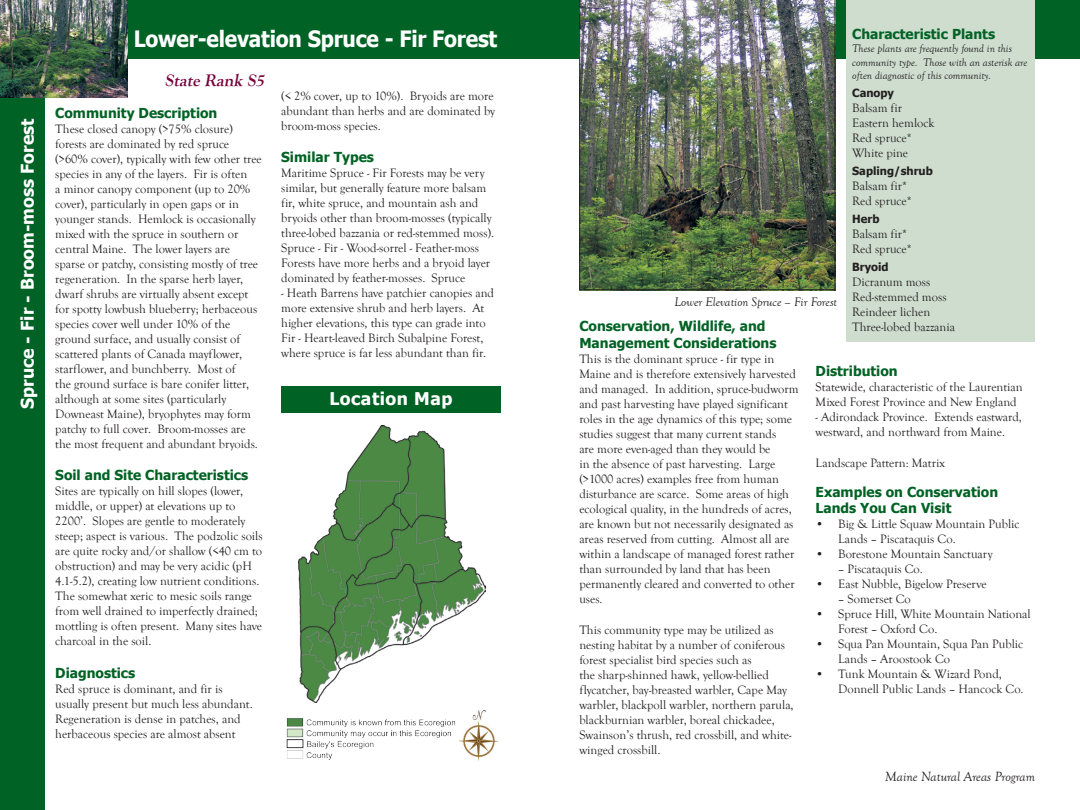
<style>
.page{position:relative;width:1080px;height:810px;background:#fff}
.page>*{position:absolute;margin:0;border:0;box-sizing:border-box;transform-origin:0 0}
.Maine_Header{font:700 22.5px "Tahoma";letter-spacing:-.01em;color:#fff;scale:.93 1}
.Scientific_Name{font:700 17.5px "Tahoma";color:#fff}
.Scientific_Name-2{font:700 17.5px "Tahoma";letter-spacing:.03em;color:#fff}
.State_Rank{font:italic 700 17.5px "Goudy Old Style T";color:#7a003b}
.Small_Header_--_Gree{font:700 13.75px/16.5px "Tahoma";color:#006224}
.t1{font:italic 13.75px "Goudy Old Style T";color:#231f20}
.Body_Text{font:italic 12.75px "Goudy Old Style T";color:#231f20}
.Body_Text-2{font:12.5px/15px "Goudy Old Style T";color:#231f20}
.CP_small_italic{font:italic 11.25px/13.5px "Goudy Old Style T";color:#231f20}
.Plant_Animals_Header{font:700 11.25px "Tahoma";color:#231f20}
</style>
<div class="page">
<img style="left:286px;top:710px;width:213px;height:51px">
<div style="left:0;top:0;width:540px;height:58px;background:#006224"></div>
<div style="left:0;top:0;width:45px;height:810px;background:#006224"></div>
<div style="left:281px;top:386px;width:220px;height:26px;background:#006224"></div>
<div style="left:540px;top:0;width:540px;height:58px;background:#006224"></div>
<img style="left:299px;top:426px;width:186px;height:277px">
<img style="left:0;top:0;width:128px;height:98px">
<div style="left:847px;top:0;width:188px;height:342px;background:#ceddce"></div>
<img style="left:579px;top:0;width:256px;height:290px">
<p class="Scientific_Name" style="left:15px;top:409px;width:292px;rotate:-90deg">Spruce - Fir - Broom-moss Forest</p>
<p class="Maine_Header" style="left:134px;top:23px;width:392px">Lower-elevation Spruce - Fir Forest</p>
<p class="State_Rank" style="left:165px;top:70px;width:104px">State Rank S5</p>
<p class="Small_Header_--_Gree" style="left:55px;top:104px;width:164px">Community Description</p>
<p class="Body_Text-2" style="left:55px;top:122px;width:208px">These closed canopy (&gt;75% closure) forests are dominated by red spruce (&gt;60% cover), typically with few other tree species in any of the layers. Fir is often<br>a minor canopy component (up to 20% cover), particularly in open gaps or in younger stands. Hemlock is occasionally mixed with the spruce in southern or central Maine. The lower layers are sparse or patchy, consisting mostly of tree regeneration. In the sparse herb layer, dwarf shrubs are virtually absent except for spotty lowbush blueberry; herbaceous species cover well under 10% of the ground surface, and usually consist of scattered plants of Canada mayflower, starflower, and bunchberry. Most of<br>the ground surface is bare conifer litter, although at some sites (particularly Downeast Maine), bryophytes may form patchy to full cover. Broom-mosses are the most frequent and abundant bryoids.</p>
<p class="Small_Header_--_Gree" style="left:55px;top:466px;width:194px">Soil and Site Characteristics</p>
<p class="Body_Text-2" style="left:55px;top:484px;width:209px">Sites are typically on hill slopes (lower, middle, or upper) at elevations up to 2200’. Slopes are gentle to moderately steep; aspect is various. The podzolic soils are quite rocky and/or shallow (&lt;40 cm to obstruction) and may be very acidic (pH 4.1-5.2), creating low nutrient conditions.<br>The somewhat xeric to mesic soils range from well drained to imperfectly drained; mottling is often present. Many sites have charcoal in the soil.</p>
<p class="Small_Header_--_Gree" style="left:55px;top:664px;width:82px">Diagnostics</p>
<p class="Body_Text-2" style="left:55px;top:681px;width:199px">Red spruce is dominant, and fir is usually present but much less abundant.<br>Regeneration is dense in patches, and herbaceous species are almost absent</p>
<p class="Body_Text-2" style="left:281px;top:89px;width:215px;text-align:justify">(&lt; 2% cover, up to 10%). Bryoids are more abundant than herbs and are dominated by broom-moss species.</p>
<p class="Small_Header_--_Gree" style="left:281px;top:148px;width:94px">Similar Types</p>
<p class="Body_Text-2" style="left:281px;top:166px;width:214px">Maritime Spruce - Fir Forests may be very similar, but generally feature more balsam fir, white spruce, and mountain ash and bryoids other than broom-mosses (typically three-lobed bazzania or red-stemmed moss).<br>Spruce - Fir - Wood-sorrel - Feather-moss Forests have more herbs and a bryoid layer dominated by feather-mosses. Spruce</p>
<p class="Body_Text-2" style="left:281px;top:286px;width:214px">- Heath Barrens have patchier canopies and more extensive shrub and herb layers. At higher elevations, this type can grade into Fir - Heart-leaved Birch Subalpine Forest, where spruce is far less abundant than fir.</p>
<p class="Scientific_Name-2" style="left:329px;top:386px;width:125px">Location Map</p>
<p class="Small_Header_--_Gree" style="left:852px;top:24px;width:144px">Characteristic Plants</p>
<p class="CP_small_italic" style="left:852px;top:42px;width:177px">These plants are frequently found in this community type. Those with an asterisk are often diagnostic of this community.</p>
<p class="Plant_Animals_Header" style="left:852px;top:85px;width:43px">Canopy</p>
<p class="Body_Text-2" style="left:852px;top:101px;width:51px">Balsam fir</p>
<p class="Body_Text-2" style="left:852px;top:116px;width:84px">Eastern hemlock</p>
<p class="Body_Text-2" style="left:852px;top:131px;width:61px">Red spruce*</p>
<p class="Body_Text-2" style="left:852px;top:146px;width:58px">White pine</p>
<p class="Plant_Animals_Header" style="left:852px;top:163px;width:82px">Sapling/shrub</p>
<p class="Body_Text-2" style="left:852px;top:179px;width:56px">Balsam fir*</p>
<p class="Body_Text-2" style="left:852px;top:194px;width:61px">Red spruce*</p>
<p class="Plant_Animals_Header" style="left:852px;top:211px;width:29px">Herb</p>
<p class="Body_Text-2" style="left:852px;top:227px;width:56px">Balsam fir*</p>
<p class="Body_Text-2" style="left:852px;top:242px;width:61px">Red spruce*</p>
<p class="Plant_Animals_Header" style="left:852px;top:259px;width:38px">Bryoid</p>
<p class="Body_Text-2" style="left:852px;top:275px;width:80px">Dicranum moss</p>
<p class="Body_Text-2" style="left:852px;top:290px;width:96px">Red-stemmed moss</p>
<p class="Body_Text-2" style="left:852px;top:305px;width:80px">Reindeer lichen</p>
<p class="Body_Text-2" style="left:852px;top:320px;width:104px">Three-lobed bazzania</p>
<p class="Small_Header_--_Gree" style="left:816px;top:362px;width:84px">Distribution</p>
<p class="Body_Text-2" style="left:816px;top:380px;width:209px">Statewide, characteristic of the Laurentian<br>Mixed Forest Province and New England</p>
<p class="Body_Text-2" style="left:816px;top:410px;width:208px">- Adirondack Province. Extends eastward, westward, and northward from Maine.</p>
<p class="Body_Text-2" style="left:816px;top:456px;width:131px">Landscape Pattern: Matrix</p>
<p class="Body_Text" style="left:674px;top:295px;width:164px">Lower Elevation Spruce – Fir Forest</p>
<p class="Small_Header_--_Gree" style="left:579px;top:317px;width:199px">Conservation, Wildlife, and<br>Management Considerations</p>
<p class="Body_Text-2" style="left:579px;top:352px;width:221px">This is the dominant spruce - fir type in Maine and is therefore extensively harvested and managed. In addition, spruce-budworm and past harvesting have played significant roles in the age dynamics of this type; some studies suggest that many current stands<br>are more even-aged than they would be<br>in the absence of past harvesting. Large (&gt;1000 acres) examples free from human disturbance are scarce. Some areas of high ecological quality, in the hundreds of acres, are known but not necessarily designated as areas reserved from cutting. Almost all are within a landscape of managed forest rather than surrounded by land that has been permanently cleared and converted to other uses.</p>
<p class="Body_Text-2" style="left:579px;top:622px;width:216px">This community type may be utilized as nesting habitat by a number of coniferous forest specialist bird species such as<br>the sharp-shinned hawk, yellow-bellied flycatcher, bay-breasted warbler, Cape May warbler, blackpoll warbler, northern parula, blackburnian warbler, boreal chickadee, Swainson’s thrush, red crossbill, and white&shy;winged crossbill.</p>
<p class="Small_Header_--_Gree" style="left:816px;top:483px;width:184px">Examples on Conservation<br>Lands You Can Visit</p>
<p class="Body_Text-2" style="left:838px;top:517px;width:183px">Big &amp; Little Squaw Mountain Public<br>Lands – Piscataquis Co.</p>
<p class="Body_Text-2" style="left:838px;top:547px;width:156px">Borestone Mountain Sanctuary</p>
<p class="Body_Text-2" style="left:838px;top:562px;width:86px">– Piscataquis Co.</p>
<p class="Body_Text-2" style="left:838px;top:577px;width:150px">East Nubble, Bigelow Preserve</p>
<p class="Body_Text-2" style="left:838px;top:592px;width:74px">– Somerset Co</p>
<p class="Body_Text-2" style="left:838px;top:607px;width:194px">Spruce Hill, White Mountain National<br>Forest – Oxford Co.</p>
<p class="Body_Text-2" style="left:838px;top:637px;width:187px">Squa Pan Mountain, Squa Pan Public<br>Lands – Aroostook Co</p>
<p class="Body_Text-2" style="left:838px;top:667px;width:187px">Tunk Mountain &amp; Wizard Pond,<br>Donnell Public Lands – Hancock Co.</p>
<p class="Body_Text-2" style="left:816px;top:517px;width:10px">•</p>
<p class="Body_Text-2" style="left:816px;top:547px;width:10px">•</p>
<p class="Body_Text-2" style="left:816px;top:577px;width:10px">•</p>
<p class="Body_Text-2" style="left:816px;top:607px;width:10px">•</p>
<p class="Body_Text-2" style="left:816px;top:637px;width:10px">•</p>
<p class="Body_Text-2" style="left:816px;top:667px;width:10px">•</p>
<p class="t1" style="left:885px;top:769px;width:151px">Maine Natural Areas Program</p>
</div>
